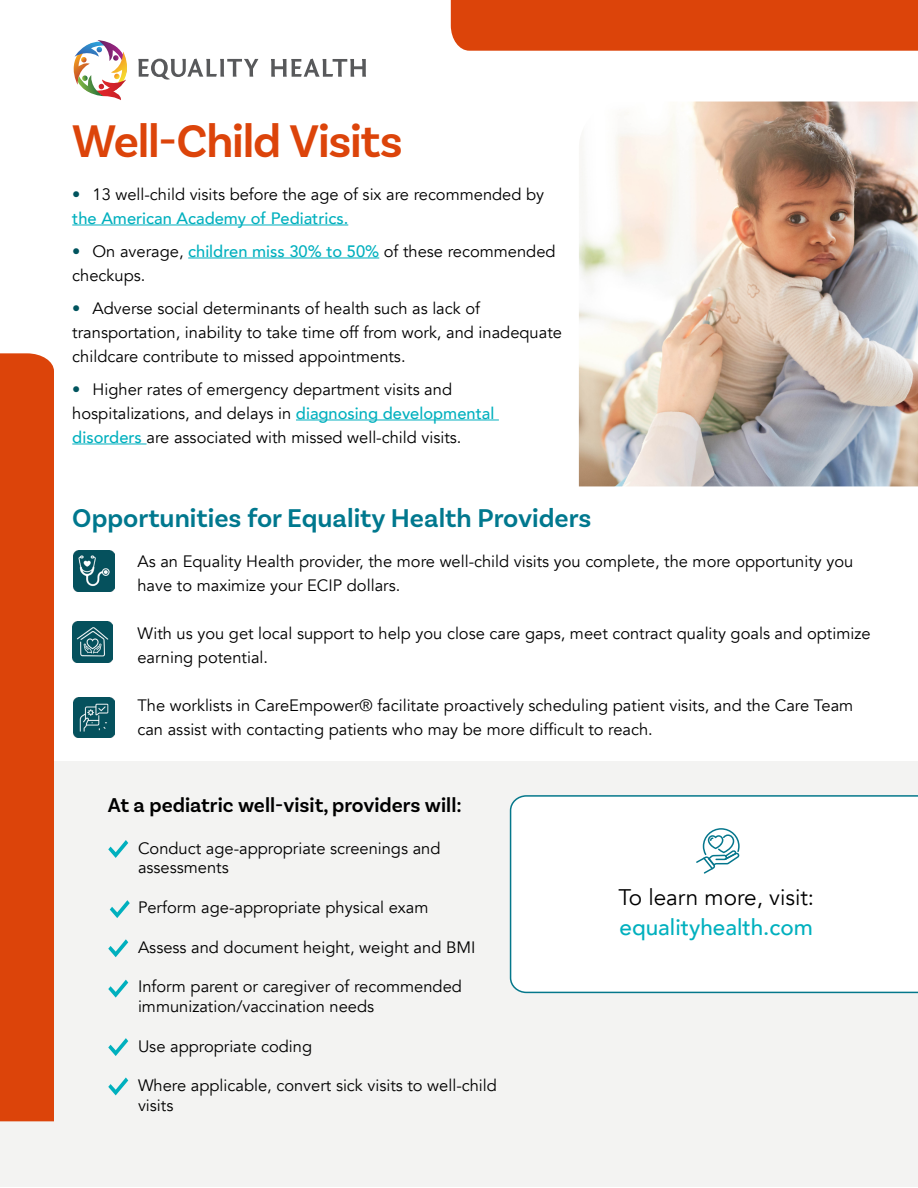
<style>
.page{position:relative;width:918px;height:1188px;background:#fff}
.page>*{position:absolute;margin:0;border:0;box-sizing:border-box;transform-origin:0 0}
.t1{font:600 48px "Basic Sans";letter-spacing:-.025em;color:#dc440a}
.t2{font:600 27px "Basic Sans";color:#00788e}
.t3{font:22.5px "Avenir";color:#000}
.t4{font:500 22.5px "Avenir";color:#00b0be}
.t5{font:600 21px "Basic Sans";color:#000}
.t6{font:16.5px/24px "Avenir";color:#000}
.s1{color:#00545e}
.s2{font-weight:500;color:#00b0be}
</style>
<div class="page">
<div style="left:0;top:761px;width:918px;height:425px;background:#f3f3f2"></div>
<img style="left:579px;top:102px;width:339px;height:384px">
<div style="left:510px;top:795px;width:408px;height:198px;background:#fff"></div>
<svg style="left:696px;top:828px;width:44px;height:46px"></svg>
<div style="left:451px;top:0;width:467px;height:51px;background:#dc440a"></div>
<div style="left:0;top:353px;width:54px;height:768px;background:#dc440a"></div>
<svg style="left:271px;top:59px;width:95px;height:18px"></svg>
<svg style="left:74px;top:40px;width:184px;height:60px"></svg>
<svg style="left:108px;top:840px;width:20px;height:18px"></svg>
<svg style="left:108px;top:939px;width:20px;height:18px"></svg>
<svg style="left:110px;top:900px;width:20px;height:18px"></svg>
<svg style="left:108px;top:980px;width:20px;height:18px"></svg>
<svg style="left:108px;top:1038px;width:20px;height:18px"></svg>
<svg style="left:108px;top:1077px;width:20px;height:18px"></svg>
<hr style="left:72px;top:225px;width:276px;height:1px;background:#00b0be">
<hr style="left:188px;top:258px;width:191px;height:1px;background:#00b0be">
<hr style="left:296px;top:420px;width:203px;height:1px;background:#00b0be">
<hr style="left:72px;top:444px;width:75px;height:1px;background:#00b0be">
<img style="left:74px;top:551px;width:40px;height:40px">
<img style="left:72px;top:622px;width:41px;height:40px">
<img style="left:74px;top:698px;width:40px;height:40px">
<h1 class="t1" style="left:72px;top:112px;width:332px">Well-Child Visits</h1>
<p class="t6" style="left:72px;top:182px;width:473px"><span class="s1">•</span> 13 well-child visits before the age of six are recommended by <span class="s2">the American Academy of Pediatrics.</span></p>
<p class="t6" style="left:72px;top:239px;width:485px"><span class="s1">•</span> On average, <span class="s2">children miss 30% to 50%</span> of these recommended checkups.</p>
<p class="t6" style="left:72px;top:296px;width:491px"><span class="s1">•</span> Adverse social determinants of health such as lack of transportation, inability to take time off from work, and inadequate childcare contribute to missed appointments.</p>
<p class="t6" style="left:72px;top:377px;width:424px"><span class="s1">•</span> Higher rates of emergency department visits and hospitalizations, and delays in <span class="s2">diagnosing developmental disorders</span> are associated with missed well-child visits.</p>
<h2 class="t2" style="left:72px;top:501px;width:521px">Opportunities for Equality Health Providers</h2>
<p class="t6" style="left:137px;top:550px;width:717px">As an Equality Health provider, the more well-child visits you complete, the more opportunity you have to maximize your ECIP dollars.</p>
<p class="t6" style="left:137px;top:622px;width:735px">With us you get local support to help you close care gaps, meet contract quality goals and optimize earning potential.</p>
<p class="t6" style="left:137px;top:694px;width:717px">The worklists in CareEmpower® facilitate proactively scheduling patient visits, and the Care Team can assist with contacting patients who may be more difficult to reach.</p>
<p class="t5" style="left:108px;top:792px;width:355px">At a pediatric well-visit, providers will:</p>
<p class="t6" style="left:138px;top:838px;width:304px;line-height:19.8px">Conduct age-appropriate screenings and assessments</p>
<p class="t6" style="left:138px;top:896px;width:292px">Perform age-appropriate physical exam</p>
<p class="t6" style="left:138px;top:935px;width:339px">Assess and document height, weight and BMI</p>
<p class="t6" style="left:138px;top:977px;width:325px;line-height:19.8px">Inform parent or caregiver of recommended immunization/vaccination needs</p>
<p class="t6" style="left:138px;top:1034px;width:176px">Use appropriate coding</p>
<p class="t6" style="left:138px;top:1076px;width:360px;line-height:19.5px">Where applicable, convert sick visits to well-child visits</p>
<h3 class="t3" style="left:618px;top:883px;width:197px">To learn more, visit:</h3>
<h3 class="t4" style="left:620px;top:907px;width:195px">equalityhealth.com</h3>
</div>
